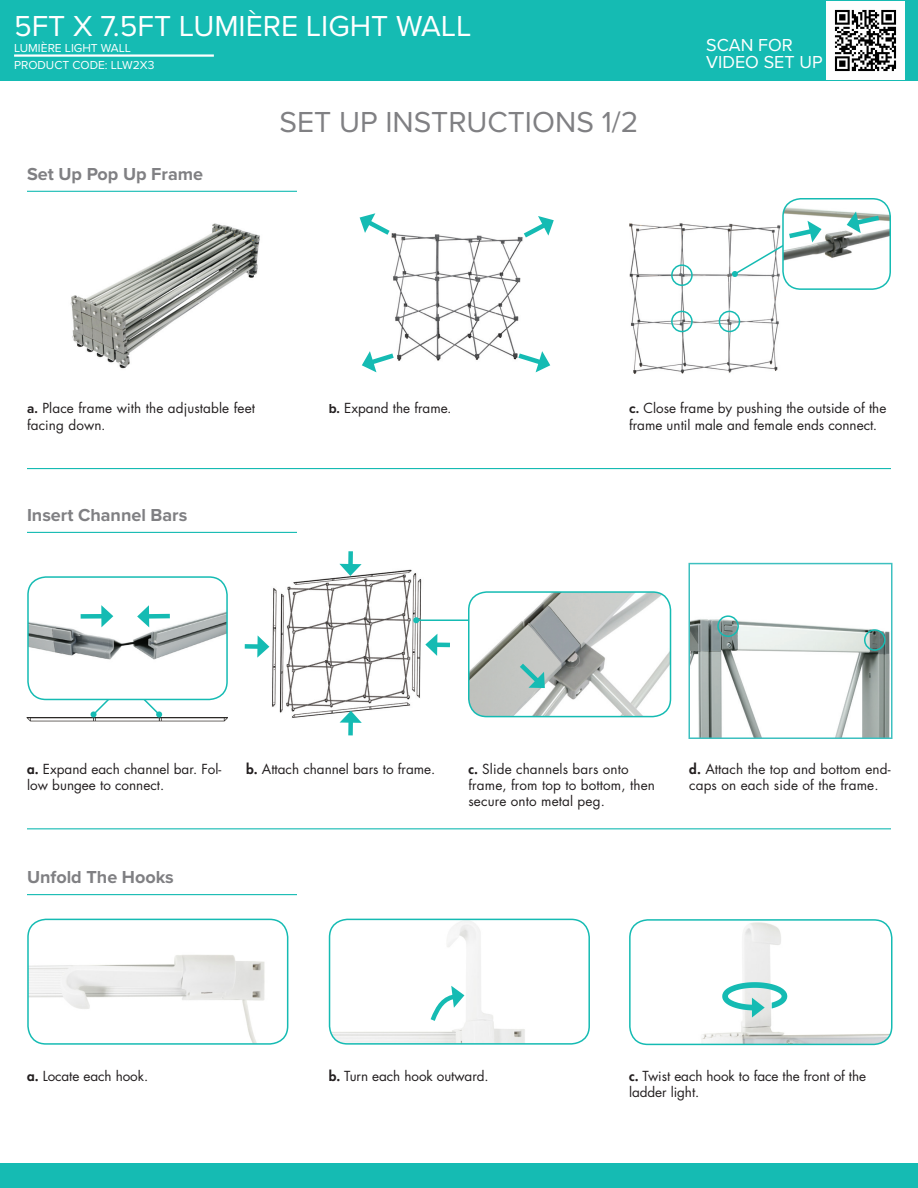
<style>
.page{position:relative;width:918px;height:1188px;background:#fff}
.page>*{position:absolute;margin:0;border:0;box-sizing:border-box;transform-origin:0 0}
.Category_Sub_Title_2{font:30px "Proxima Nova";color:#fff}
.Category_Sub_Title_2-2{font:30px "Proxima Nova";color:#808083}
.t1{font:700 18px "Proxima Nova";color:#808083}
.Category_Sub_Title_2-3{font:18px "Proxima Nova";color:#fff}
.t2{font:13.5px/16.2px "Futura Std";color:#231f20}
.top_page_name_regula{font:12px "Proxima Nova";color:#fff}
.s1{font-family:"Proxima Nova";font-weight:700}
.s2{font-family:"Proxima Nova"}
.s3{font-weight:800}
</style>
<div class="page">
<div style="left:0;top:1164px;width:918px;height:24px;background:#15bbb3"></div>
<div style="left:0;top:0;width:918px;height:81px;background:#15bbb3"></div>
<hr style="left:14px;top:54px;width:200px;height:3px;background:#fff">
<hr style="left:27px;top:468px;width:864px;height:1px;background:#15bbb3">
<hr style="left:27px;top:191px;width:270px;height:1px;background:#15bbb3">
<img style="left:376px;top:233px;width:175px;height:140px">
<img style="left:70px;top:223px;width:190px;height:146px">
<img style="left:26px;top:713px;width:202px;height:9px">
<img style="left:269px;top:563px;width:179px;height:173px">
<img style="left:691px;top:615px;width:198px;height:121px">
<div style="left:688px;top:563px;width:204px;height:176px;border:2px solid #3dc0c0"></div>
<img style="left:629px;top:223px;width:150px;height:151px">
<hr style="left:27px;top:532px;width:270px;height:1px;background:#15bbb3">
<hr style="left:27px;top:894px;width:270px;height:1px;background:#15bbb3">
<svg style="left:519px;top:216px;width:35px;height:26px"></svg>
<svg style="left:360px;top:213px;width:35px;height:26px"></svg>
<svg style="left:362px;top:350px;width:37px;height:22px"></svg>
<svg style="left:513px;top:350px;width:37px;height:22px"></svg>
<div style="left:433px;top:642px;width:17px;height:5px;background:#15bbb3"></div>
<svg style="left:425px;top:634px;width:12px;height:22px"></svg>
<div style="left:348px;top:719px;width:5px;height:16px;background:#15bbb3"></div>
<svg style="left:340px;top:711px;width:22px;height:12px"></svg>
<div style="left:348px;top:551px;width:5px;height:17px;background:#15bbb3"></div>
<svg style="left:339px;top:564px;width:23px;height:12px"></svg>
<div style="left:245px;top:644px;width:17px;height:5px;background:#15bbb3"></div>
<svg style="left:257px;top:635px;width:12px;height:23px"></svg>
<svg style="left:91px;top:700px;width:22px;height:17px"></svg>
<hr style="left:416px;top:619px;width:68px;height:2px;background:#15bbb3">
<svg style="left:413px;top:617px;width:7px;height:7px"></svg>
<svg style="left:140px;top:700px;width:22px;height:17px"></svg>
<div style="left:671px;top:264px;width:22px;height:22px;border:2px solid #15bbb3;border-radius:50%"></div>
<div style="left:671px;top:311px;width:22px;height:21px;border:2px solid #15bbb3;border-radius:50%"></div>
<div style="left:719px;top:311px;width:21px;height:21px;border:2px solid #15bbb3;border-radius:50%"></div>
<div style="left:717px;top:615px;width:22px;height:22px;border:2px solid #15bbb3;border-radius:50%"></div>
<div style="left:864px;top:629px;width:22px;height:22px;border:2px solid #15bbb3;border-radius:50%"></div>
<img style="left:28px;top:577px;width:199px;height:122px">
<div style="left:27px;top:576px;width:201px;height:124px;border:2px solid #15bbb3;border-radius:18px"></div>
<div style="left:81px;top:614px;width:25px;height:5px;background:#15bbb3"></div>
<svg style="left:101px;top:605px;width:12px;height:22px"></svg>
<div style="left:145px;top:614px;width:25px;height:5px;background:#15bbb3"></div>
<svg style="left:137px;top:605px;width:12px;height:22px"></svg>
<img style="left:783px;top:199px;width:107px;height:90px">
<div style="left:782px;top:198px;width:109px;height:92px;border:2px solid #15bbb3;border-radius:18px"></div>
<svg style="left:847px;top:212px;width:37px;height:21px"></svg>
<svg style="left:732px;top:221px;width:90px;height:56px"></svg>
<img style="left:469px;top:592px;width:202px;height:125px">
<div style="left:468px;top:591px;width:203px;height:126px;border:2px solid #15bbb3;border-radius:18px"></div>
<img style="left:28px;top:919px;width:260px;height:125px">
<div style="left:27px;top:919px;width:261px;height:126px;border:2px solid #15bbb3;border-radius:18px"></div>
<svg style="left:515px;top:659px;width:31px;height:30px"></svg>
<hr style="left:27px;top:828px;width:864px;height:1px;background:#15bbb3">
<img style="left:330px;top:919px;width:259px;height:125px">
<div style="left:329px;top:919px;width:261px;height:126px;border:2px solid #15bbb3;border-radius:18px"></div>
<img style="left:630px;top:920px;width:262px;height:124px">
<div style="left:629px;top:919px;width:263px;height:126px;border:2px solid #15bbb3;border-radius:18px"></div>
<svg style="left:427px;top:986px;width:37px;height:40px"></svg>
<svg style="left:722px;top:982px;width:65px;height:35px"></svg>
<img style="left:827px;top:2px;width:77px;height:77px">
<p class="Category_Sub_Title_2" style="left:14px;top:8px;width:459px">5FT X 7.5FT LUMIÈRE LIGHT WALL</p>
<p class="top_page_name_regula" style="left:14px;top:58px;width:142px">PRODUCT CODE: LLW2X3</p>
<p class="top_page_name_regula" style="left:14px;top:40px;width:119px">LUMIÈRE LIGHT WALL</p>
<p class="t1" style="left:27px;top:163px;width:178px">Set Up Pop Up Frame</p>
<p class="Category_Sub_Title_2-2" style="left:280px;top:105px;width:360px">SET UP INSTRUCTIONS 1/2</p>
<p class="Category_Sub_Title_2-3" style="left:706px;top:35px;width:88px">SCAN FOR</p>
<p class="Category_Sub_Title_2-3" style="left:706px;top:51px;width:118px">VIDEO SET UP</p>
<p class="t2" style="left:27px;top:401px;width:230px"><span class="s1">a.</span> Place frame with the adjustable feet facing down<span class="s2">.</span></p>
<p class="t2" style="left:329px;top:401px;width:124px"><span class="s1">b.</span> Expand the frame<span class="s2">.</span></p>
<p class="t2" style="left:629px;top:401px;width:259px"><span class="s1">c.</span> Close frame by pushing the outside of the frame until male and female ends connect<span class="s2">.</span></p>
<p class="t1" style="left:27px;top:504px;width:162px">Insert Channel Bars</p>
<p class="t2" style="left:27px;top:761px;width:196px"><span class="s3">a.</span> Expand each channel bar. Fol&shy;low bungee to connect.</p>
<p class="t2" style="left:246px;top:761px;width:191px"><span class="s3">b.</span> Attach channel bars to frame.</p>
<p class="t2" style="left:468px;top:761px;width:188px"><span class="s3">c.</span> Slide channels bars onto frame, from top to bottom, then secure onto metal peg.</p>
<p class="t2" style="left:689px;top:761px;width:203px"><span class="s3">d.</span> Attach the top and bottom end&shy;caps on each side of the frame.</p>
<p class="t1" style="left:27px;top:867px;width:148px">Unfold The Hooks</p>
<p class="t2" style="left:27px;top:1068px;width:122px"><span class="s3">a.</span> Locate each hook.</p>
<p class="t2" style="left:329px;top:1068px;width:161px"><span class="s3">b.</span> Turn each hook outward.</p>
<p class="t2" style="left:629px;top:1068px;width:239px"><span class="s3">c.</span> Twist each hook to face the front of the ladder light.</p>
</div>
